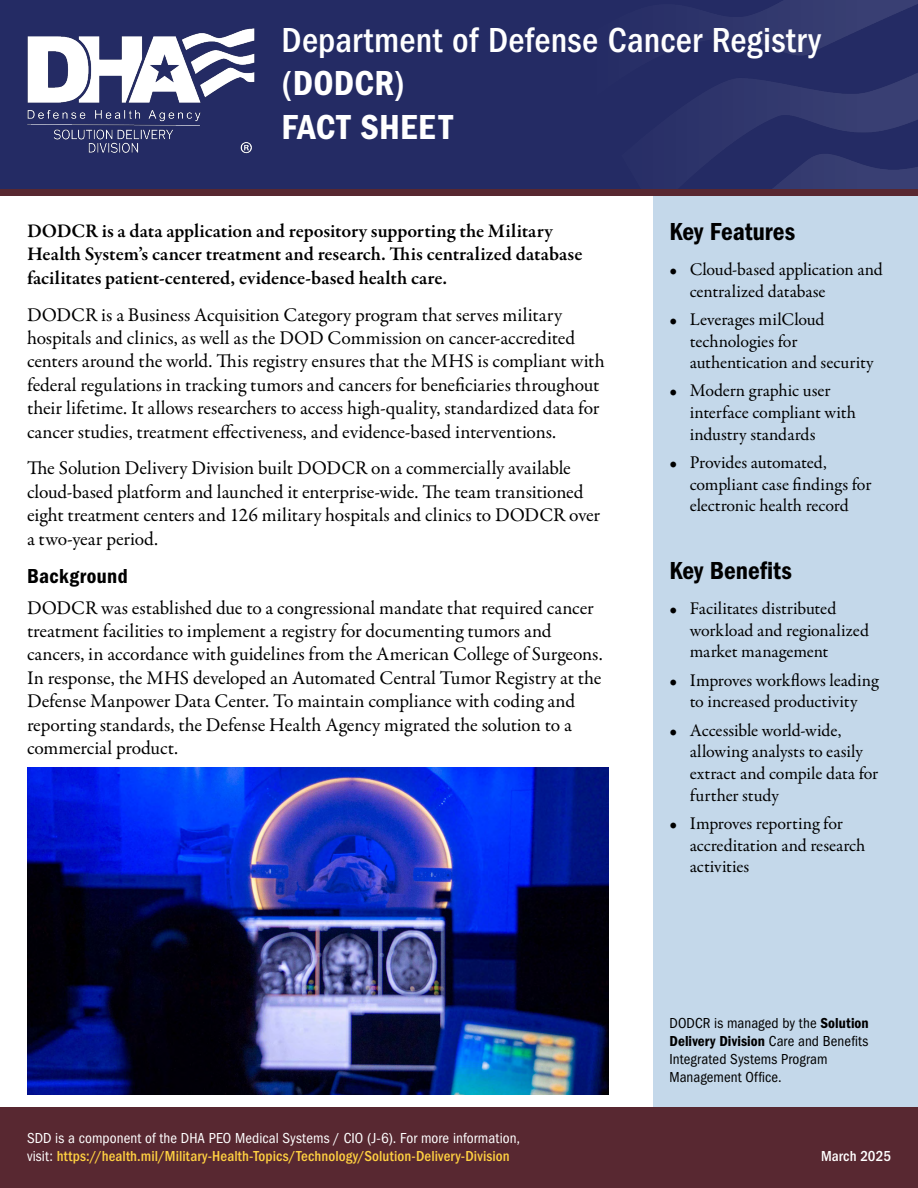
<style>
.page{position:relative;width:918px;height:1188px;background:#fff}
.page>*{position:absolute;margin:0;border:0;box-sizing:border-box;transform-origin:0 0}
.Heading1{font:500 condensed 36px/43.2px "Franklin Gothic LT Pro";letter-spacing:.01em;color:#fff}
.Heading1-2{font:36px "Franklin Gothic LT Pro Cn Dm";letter-spacing:.005em;color:#fff}
.KF_KB{font:25.5px "Franklin Gothic LT Pro Cn Dm";letter-spacing:-.005em;color:#000}
.Background{font:21px "Franklin Gothic LT Pro Cn Dm";letter-spacing:.02em;color:#000}
.Paragraph_1{font:19.5px/23.4px "Garamond Premr Pro";letter-spacing:-.005em;color:#000}
.Paragraph_Style_1_Bold{font:600 19.5px/23.4px "Garamond Premr Pro";color:#000}
.t1{font:18px/21.6px "Garamond Premr Pro";letter-spacing:-.005em;color:#000}
.t2{font:500 condensed 15px/18px "Franklin Gothic LT Pro";letter-spacing:.005em;color:#ffd041}
.t3{font:condensed 15px/18px "Franklin Gothic LT Pro";letter-spacing:.005em;color:#000}
.t4{font:500 condensed 15px "Franklin Gothic LT Pro";letter-spacing:.005em;color:#fff}
.s1{font-family:"Franklin Gothic LT Pro Cn Dm";font-weight:400;font-stretch:normal}
.s2{font-weight:400;color:#fff}
.s3{font-family:"Franklin Gothic LT Pro Cn Dm";font-stretch:normal}
</style>
<div class="page">
<div style="left:653px;top:196px;width:265px;height:911px;background:#c4d8ea"></div>
<div style="left:0;top:189px;width:918px;height:7px;background:#582831"></div>
<div style="left:0;top:0;width:918px;height:189px;background:#242b64"></div>
<div style="left:0;top:1107px;width:918px;height:81px;background:#582831"></div>
<img style="left:722px;top:0;width:196px;height:189px">
<img style="left:27px;top:28px;width:228px;height:126px">
<img style="left:27px;top:768px;width:581px;height:326px">
<p class="Heading1" style="left:282px;top:19px;width:541px">Department of Defense Cancer Registry (<span class="s1">DODCR</span>)</p>
<p class="Heading1-2" style="left:282px;top:106px;width:173px">FACT SHEET</p>
<p class="Paragraph_Style_1_Bold" style="left:27px;top:219px;width:557px">DODCR is a data application and repository supporting the Military<br>Health System’s cancer treatment and research. This centralized database facilitates patient-centered, evidence-based health care.</p>
<p class="Paragraph_1" style="left:27px;top:303px;width:579px">DODCR is a Business Acquisition Category program that serves military hospitals and clinics, as well as the DOD Commission on cancer-accredited centers around the world. This registry ensures that the MHS is compliant with federal regulations in tracking tumors and cancers for beneficiaries throughout their lifetime. It allows researchers to access high-quality, standardized data for cancer studies, treatment effectiveness, and evidence-based interventions.</p>
<p class="Paragraph_1" style="left:27px;top:457px;width:575px">The Solution Delivery Division built DODCR on a commercially available cloud-based platform and launched it enterprise-wide. The team transitioned eight treatment centers and 126 military hospitals and clinics to DODCR over a two-year period.</p>
<p class="Background" style="left:27px;top:564px;width:102px">Background</p>
<p class="Paragraph_1" style="left:27px;top:596px;width:577px">DODCR was established due to a congressional mandate that required cancer treatment facilities to implement a registry for documenting tumors and cancers, in accordance with guidelines from the American College of Surgeons.<br>In response, the MHS developed an Automated Central Tumor Registry at the Defense Manpower Data Center. To maintain compliance with coding and reporting standards, the Defense Health Agency migrated the solution to a commercial product.</p>
<p class="t2" style="left:27px;top:1129px;width:495px"><span class="s2">SDD is a component of the DHA PEO Medical Systems / CIO (J-6). For more information, visit:</span> https://health.mil/Military-Health-Topics/Technology/Solution-Delivery-Division</p>
<p class="KF_KB" style="left:669px;top:217px;width:127px">Key Features</p>
<p class="t1" style="left:690px;top:259px;width:195px;text-indent:-20px">• Cloud-based application and centralized database</p>
<p class="t1" style="left:690px;top:309px;width:186px;text-indent:-20px">• Leverages milCloud technologies for authentication and security</p>
<p class="t1" style="left:690px;top:380px;width:168px;text-indent:-20px">• Modern graphic user interface compliant with industry standards</p>
<p class="t1" style="left:690px;top:452px;width:183px;text-indent:-20px">• Provides automated, compliant case findings for electronic health record</p>
<p class="KF_KB" style="left:669px;top:556px;width:124px">Key Benefits</p>
<p class="t1" style="left:690px;top:598px;width:181px;text-indent:-20px">• Facilitates distributed workload and regionalized market management</p>
<p class="t1" style="left:669px;top:670px;width:211px;text-align:center">• Improves workflows leading to increased productivity</p>
<p class="t1" style="left:690px;top:720px;width:190px;text-indent:-20px">• Accessible world-wide, allowing analysts to easily extract and compile data for further study</p>
<p class="t1" style="left:690px;top:813px;width:177px;text-indent:-20px">• Improves reporting for accreditation and research activities</p>
<p class="t3" style="left:669px;top:1014px;width:201px">DODCR is managed by the <span class="s3">Solution<br>Delivery Division</span> Care and Benefits<br>Integrated Systems Program<br>Management Office.</p>
<p class="t4" style="left:821px;top:1148px;width:71px">March 2025</p>
</div>
